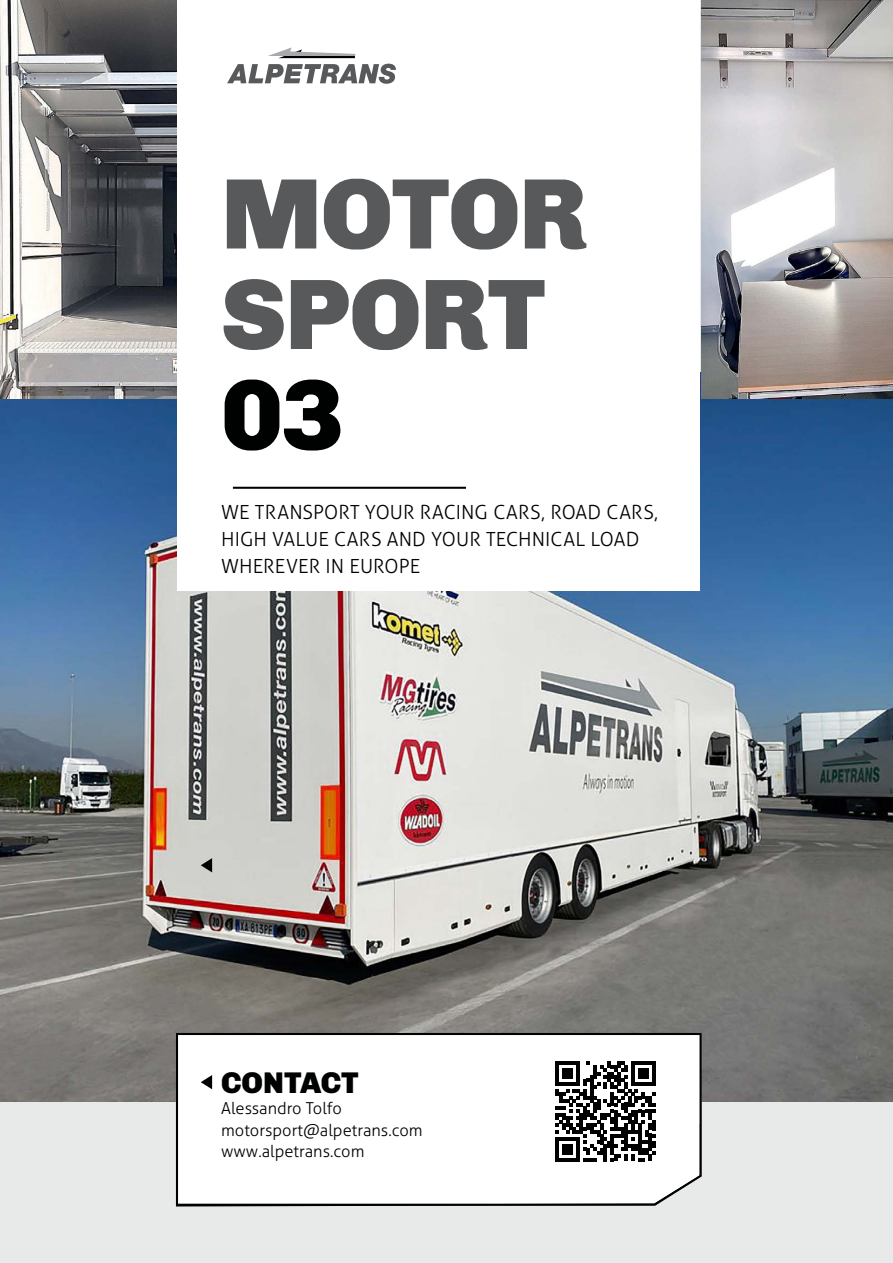
<style>
.page{position:relative;width:893px;height:1263px;background:#e8e9e9}
.page>*{position:absolute;margin:0;border:0;box-sizing:border-box;transform-origin:0 0}
.t1{font:900 100.5px/100.5px "Chivo";letter-spacing:-.015em;color:#58595b}
.t2{font:900 100.5px "Chivo";color:#000101}
.t3{font:900 30px "Chivo";letter-spacing:-.005em;color:#000101}
.t4{font:300 19.5px/27px "Aller";letter-spacing:.005em;color:#000101}
.t5{font:300 16.5px/21.5px "Aller";color:#000101}
</style>
<div class="page">
<img style="left:0;top:393px;width:893px;height:708px">
<img style="left:702px;top:0;width:191px;height:399px">
<img style="left:0;top:0;width:177px;height:399px">
<div style="left:176px;top:1033px;width:526px;height:173px;background:#fff"></div>
<svg style="left:201px;top:858px;width:11px;height:14px"></svg>
<div style="left:177px;top:0;width:522px;height:590px;background:#fff"></div>
<hr style="left:233px;top:487px;width:233px;height:2px;background:#000101">
<svg style="left:201px;top:1075px;width:11px;height:14px"></svg>
<svg style="left:555px;top:1061px;width:100px;height:100px;background:#707070"></svg>
<svg style="left:268px;top:47px;width:87px;height:11px"></svg>
<svg style="left:227px;top:64px;width:169px;height:20px"></svg>
<h1 class="t1" style="left:221px;top:164px;width:368px">MOTOR<br>SPORT</h1>
<h1 class="t2" style="left:221px;top:355px;width:124px">03</h1>
<p class="t4" style="left:221px;top:498px;width:439px">WE TRANSPORT YOUR RACING CARS, ROAD CARS,<br>HIGH VALUE CARS AND YOUR TECHNICAL LOAD<br>WHEREVER IN EUROPE</p>
<h2 class="t3" style="left:221px;top:1064px;width:139px">CONTACT</h2>
<p class="t5" style="left:221px;top:1097px;width:203px">Alessandro Tolfo motorsport@alpetrans.com www.alpetrans.com</p>
</div>
